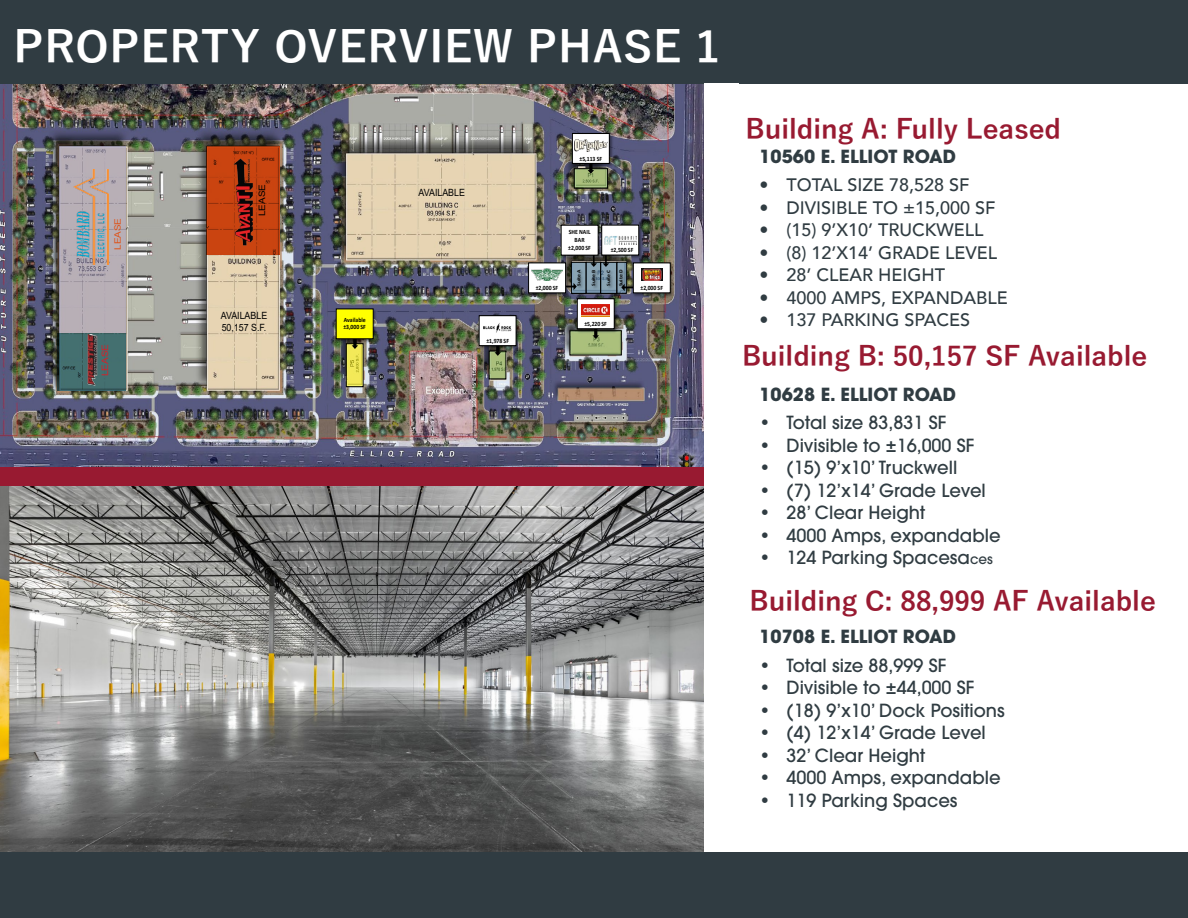
<style>
.page{position:relative;width:1188px;height:918px;background:#fff}
.page>*{position:absolute;margin:0;border:0;box-sizing:border-box;transform-origin:0 0}
.t1{font:700 43.5px "Yu Gothic";letter-spacing:.02em;color:#fff}
.t2{font:700 27px "Yu Gothic";color:#981a31}
.t3{font:500 18px "ITC Avant Garde Pro";color:#303c42}
.t4{font:500 18px "Avenir";color:#303c42}
.t5{font:700 18px "ITC Avant Garde Pro";color:#303c42}
.t6{font:9.9px/12px "Arial";color:#000;scale:.89 1}
.t7{font:8.85px "Arial";color:#000;scale:1.12 1}
.t8{font:8.85px "Arial";color:#df5218;scale:1.12 1}
.t9{font:8.85px "Arial";color:#d2232a;scale:1.12 1}
.t10{font:700 6.45px/7.8px "Calibri";color:#000;text-align:center;scale:.89 1}
.t11{font:700 4.95px "Calibri";letter-spacing:-.005em;color:#000;scale:1.12 1}
.s1{font-size:13.5px}
</style>
<div class="page">
<img style="left:0;top:486px;width:704px;height:366px">
<img style="left:0;top:84px;width:704px;height:382px">
<div style="left:572px;top:262px;width:14px;height:31px;background:#8aa3b5"></div>
<div style="left:571px;top:262px;width:15px;height:32px;border:1px solid #000"></div>
<div style="left:586px;top:262px;width:15px;height:31px;background:#89a3b5"></div>
<div style="left:586px;top:262px;width:15px;height:32px;border:1px solid #000"></div>
<div style="left:601px;top:262px;width:16px;height:31px;background:#8aa3b5"></div>
<div style="left:600px;top:262px;width:17px;height:32px;border:1px solid #000"></div>
<div style="left:617px;top:262px;width:9px;height:31px;background:#2e75b6;opacity:.5"></div>
<div style="left:617px;top:262px;width:10px;height:32px;border:1px solid #000"></div>
<svg style="left:603px;top:260px;width:6px;height:5px"></svg>
<div style="left:346px;top:344px;width:17px;height:43px;background:#ff0;opacity:.5"></div>
<div style="left:346px;top:343px;width:17px;height:44px;border:1px solid #000"></div>
<div style="left:574px;top:169px;width:33px;height:19px;background:#70ad47;opacity:.5"></div>
<div style="left:574px;top:168px;width:34px;height:20px;border:1px solid #000"></div>
<svg style="left:588px;top:169px;width:6px;height:5px"></svg>
<img style="left:571px;top:132px;width:43px;height:37px">
<div style="left:572px;top:133px;width:37px;height:30px;background:#fff"></div>
<div style="left:572px;top:133px;width:38px;height:31px;border:1px solid #000"></div>
<img style="left:575px;top:139px;width:32px;height:12px">
<div style="left:570px;top:331px;width:51px;height:24px;background:#70ad47;opacity:.5"></div>
<div style="left:570px;top:330px;width:52px;height:25px;border:1px solid #000"></div>
<svg style="left:593px;top:334px;width:6px;height:5px"></svg>
<img style="left:576px;top:297px;width:43px;height:37px">
<div style="left:577px;top:299px;width:37px;height:30px;background:#fff"></div>
<div style="left:577px;top:299px;width:37px;height:30px;border:1px solid #000"></div>
<img style="left:582px;top:304px;width:28px;height:13px">
<div style="left:489px;top:351px;width:17px;height:28px;background:#70ad47;opacity:.5"></div>
<div style="left:489px;top:351px;width:17px;height:28px;border:1px solid #000"></div>
<svg style="left:495px;top:351px;width:6px;height:5px"></svg>
<img style="left:478px;top:314px;width:43px;height:37px">
<div style="left:479px;top:316px;width:37px;height:30px;background:#fff"></div>
<div style="left:479px;top:315px;width:37px;height:31px;border:1px solid #000"></div>
<img style="left:484px;top:323px;width:28px;height:9px">
<img style="left:573px;top:265px;width:42px;height:30px">
<svg style="left:590px;top:260px;width:7px;height:7px"></svg>
<img style="left:560px;top:223px;width:40px;height:37px">
<div style="left:561px;top:225px;width:37px;height:30px;background:#fff"></div>
<svg style="left:352px;top:344px;width:6px;height:5px"></svg>
<img style="left:335px;top:307px;width:43px;height:37px">
<div style="left:336px;top:309px;width:37px;height:30px;background:#ff0"></div>
<div style="left:336px;top:309px;width:37px;height:30px;border:1px solid #000"></div>
<svg style="left:570px;top:283px;width:7px;height:7px"></svg>
<img style="left:527px;top:261px;width:43px;height:37px">
<div style="left:529px;top:263px;width:37px;height:30px;background:#fff"></div>
<div style="left:528px;top:263px;width:38px;height:30px;border:1px solid #000"></div>
<img style="left:531px;top:268px;width:32px;height:13px">
<img style="left:600px;top:223px;width:43px;height:37px">
<div style="left:602px;top:225px;width:37px;height:30px;background:#fff"></div>
<img style="left:604px;top:236px;width:32px;height:9px">
<img style="left:632px;top:261px;width:43px;height:37px">
<div style="left:633px;top:263px;width:37px;height:30px;background:#fff"></div>
<img style="left:641px;top:268px;width:21px;height:13px">
<img style="left:615px;top:265px;width:17px;height:30px">
<svg style="left:59px;top:146px;width:67px;height:187px;background:#b4abb2"></svg>
<svg style="left:206px;top:146px;width:74px;height:109px;background:#c1410f"></svg>
<div style="left:228px;top:265px;width:33px;height:7px;background:#e9d5b2"></div>
<img style="left:233px;top:158px;width:19px;height:88px">
<img style="left:74px;top:170px;width:34px;height:94px">
<svg style="left:58px;top:333px;width:68px;height:57px;background:#416b6b"></svg>
<img style="left:85px;top:335px;width:13px;height:51px">
<div style="left:0;top:0;width:1188px;height:84px;background:#303c42"></div>
<div style="left:0;top:852px;width:1188px;height:66px;background:#303c42"></div>
<div style="left:0;top:467px;width:711px;height:19px;background:#981a31"></div>
<div style="left:704px;top:84px;width:35px;height:768px;background:#fff"></div>
<h1 class="t1" style="left:14px;top:23px;width:708px">PROPERTY OVERVIEW PHASE 1</h1>
<p class="t8" style="left:112px;top:250px;width:30px;rotate:-90deg">LEASE</p>
<p class="t9" style="left:99px;top:376px;width:30px;rotate:-90deg">LEASE</p>
<p class="t7" style="left:256px;top:216px;width:30px;rotate:-90deg">LEASE</p>
<p class="t6" style="left:221px;top:309px;width:54px">AVAILABLE<br>50,157 S.F.</p>
<p class="t10" style="left:343px;top:316px;width:27px;text-align:left">Available ±3,000 SF</p>
<p class="t6" style="left:419px;top:186px;width:54px">AVAILABLE</p>
<p class="t10" style="left:486px;top:337px;width:27px">±1,978 SF</p>
<p class="t10" style="left:580px;top:155px;width:27px">±5,113 SF</p>
<p class="t10" style="left:568px;top:228px;width:27px">SHE NAIL<br>BAR ±2,000 SF</p>
<p class="t10" style="left:611px;top:246px;width:27px">±2,500 SF</p>
<p class="t11" style="left:575px;top:286px;width:16px;rotate:-90deg">Suite A</p>
<p class="t11" style="left:590px;top:286px;width:16px;rotate:-90deg">Suite B</p>
<p class="t11" style="left:605px;top:286px;width:16px;rotate:-90deg">Suite C</p>
<p class="t11" style="left:618px;top:286px;width:16px;rotate:-90deg">Suite D</p>
<p class="t10" style="left:536px;top:284px;width:27px">±2,000 SF</p>
<p class="t10" style="left:641px;top:284px;width:27px">±2,000 SF</p>
<p class="t10" style="left:584px;top:320px;width:27px">±5,220 SF</p>
<h2 class="t2" style="left:746px;top:114px;width:317px">Building A: Fully Leased</h2>
<p class="t5" style="left:760px;top:144px;width:198px">10560 E. ELLIOT ROAD</p>
<p class="t4" style="left:760px;top:170px;width:212px">• TOTAL SIZE 78,528 SF</p>
<p class="t4" style="left:760px;top:192px;width:238px">• DIVISIBLE TO ±15,000 SF</p>
<p class="t4" style="left:760px;top:215px;width:226px">• (15) 9’X10’ TRUCKWELL</p>
<p class="t4" style="left:760px;top:237px;width:239px">• (8) 12’X14’ GRADE LEVEL</p>
<p class="t4" style="left:760px;top:260px;width:187px">• 28’ CLEAR HEIGHT</p>
<p class="t4" style="left:760px;top:282px;width:250px">• 4000 AMPS, EXPANDABLE</p>
<p class="t4" style="left:760px;top:305px;width:212px">• 137 PARKING SPACES</p>
<h2 class="t2" style="left:742px;top:341px;width:407px">Building B: 50,157 SF Available</h2>
<p class="t5" style="left:760px;top:382px;width:198px">10628 E. ELLIOT ROAD</p>
<p class="t3" style="left:760px;top:411px;width:189px">• Total size 83,831 SF</p>
<p class="t3" style="left:760px;top:434px;width:217px">• Divisible to ±16,000 SF</p>
<p class="t3" style="left:760px;top:456px;width:199px">• (15) 9’x10’ Truckwell</p>
<p class="t3" style="left:760px;top:479px;width:228px">• (7) 12’x14’ Grade Level</p>
<p class="t3" style="left:760px;top:501px;width:167px">• 28’ Clear Height</p>
<p class="t3" style="left:760px;top:524px;width:243px">• 4000 Amps, expandable</p>
<p class="t3" style="left:760px;top:546px;width:235px">• 124 Parking Spacesa<span class="s1">ces</span></p>
<h2 class="t2" style="left:750px;top:586px;width:408px">Building C: 88,999 AF Available</h2>
<p class="t5" style="left:760px;top:625px;width:198px">10708 E. ELLIOT ROAD</p>
<p class="t3" style="left:760px;top:654px;width:189px">• Total size 88,999 SF</p>
<p class="t3" style="left:760px;top:676px;width:217px">• Divisible to ±44,000 SF</p>
<p class="t3" style="left:760px;top:699px;width:247px">• (18) 9’x10’ Dock Positions</p>
<p class="t3" style="left:760px;top:721px;width:228px">• (4) 12’x14’ Grade Level</p>
<p class="t3" style="left:760px;top:744px;width:167px">• 32’ Clear Height</p>
<p class="t3" style="left:760px;top:766px;width:243px">• 4000 Amps, expandable</p>
<p class="t3" style="left:760px;top:789px;width:200px">• 119 Parking Spaces</p>
</div>
